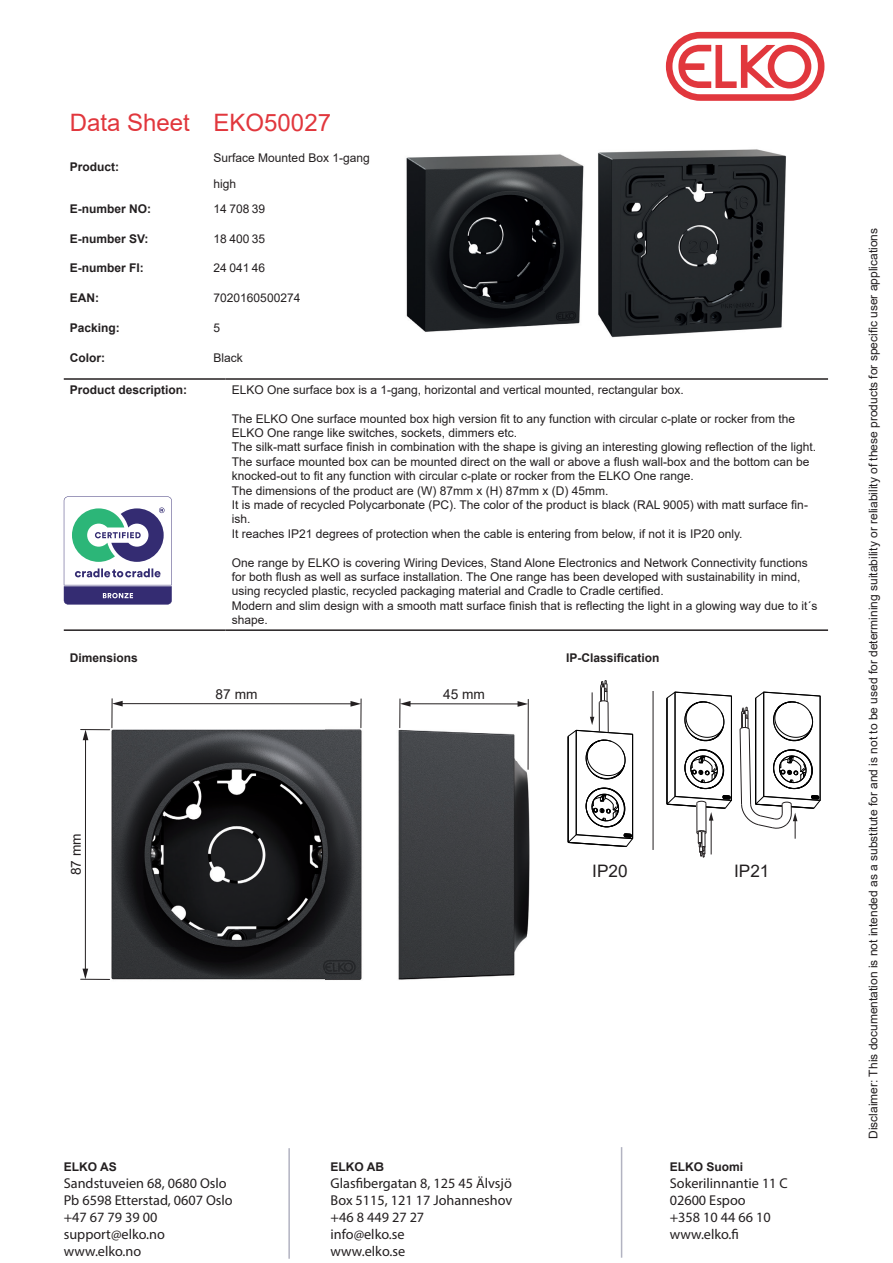
<style>
.page{position:relative;width:893px;height:1263px;background:#fff}
.page>*{position:absolute;margin:0;border:0;box-sizing:border-box;transform-origin:0 0}
.t1{font:24px "Arial";color:#e1373d}
.t2{font:17.25px "Arial";color:#231f20}
.t3{font:14.25px/17.1px "Myriad Pro";color:#231f20}
.t4{font:13.65px "Arial";color:#231f20}
.t5{font:12px/14.4px "Arial";color:#231f20}
.t6{font:700 12px "Arial";color:#231f20}
</style>
<div class="page">
<hr style="left:288px;top:1148px;width:2px;height:111px;background:#b2b3c1">
<hr style="left:621px;top:1147px;width:1px;height:111px;background:#b2b3c1">
<img style="left:406px;top:154px;width:178px;height:178px">
<img style="left:598px;top:149px;width:188px;height:189px">
<hr style="left:64px;top:378px;width:162px;height:2px;background:#231f20">
<hr style="left:226px;top:378px;width:602px;height:2px;background:#231f20">
<hr style="left:64px;top:629px;width:162px;height:2px;background:#231f20">
<hr style="left:226px;top:629px;width:602px;height:2px;background:#231f20">
<img style="left:111px;top:728px;width:214px;height:219px">
<img style="left:111px;top:947px;width:214px;height:33px">
<img style="left:398px;top:716px;width:130px;height:45px">
<img style="left:398px;top:761px;width:132px;height:219px">
<img style="left:325px;top:728px;width:37px;height:252px">
<hr style="left:121px;top:703px;width:231px;height:1px;background:#231f20">
<svg style="left:113px;top:701px;width:10px;height:5px"></svg>
<svg style="left:350px;top:701px;width:10px;height:6px"></svg>
<hr style="left:85px;top:738px;width:1px;height:232px;background:#231f20">
<hr style="left:409px;top:703px;width:110px;height:1px;background:#231f20">
<svg style="left:518px;top:701px;width:10px;height:6px"></svg>
<svg style="left:399px;top:699px;width:12px;height:29px"></svg>
<hr style="left:528px;top:699px;width:1px;height:70px;background:#231f20">
<hr style="left:360px;top:699px;width:2px;height:29px;background:#231f20">
<hr style="left:111px;top:699px;width:2px;height:29px;background:#231f20">
<svg style="left:81px;top:729px;width:29px;height:11px"></svg>
<svg style="left:81px;top:969px;width:29px;height:11px"></svg>
<hr style="left:653px;top:691px;width:1px;height:159px;background:#231f20">
<hr style="left:820px;top:696px;width:1px;height:104px;background:#000">
<svg style="left:568px;top:680px;width:65px;height:167px"></svg>
<svg style="left:740px;top:692px;width:80px;height:147px"></svg>
<svg style="left:667px;top:692px;width:65px;height:166px"></svg>
<svg style="left:64px;top:496px;width:108px;height:108px"></svg>
<svg style="left:666px;top:32px;width:158px;height:69px"></svg>
<h1 class="t1" style="left:70px;top:106px;width:263px">Data Sheet EKO50027</h1>
<p class="t6" style="left:70px;top:158px;width:51px">Product:</p>
<p class="t5" style="left:214px;top:146px;width:158px;line-height:25.2px">Surface Mounted Box 1-gang high</p>
<p class="t6" style="left:70px;top:200px;width:83px">E-number NO:</p>
<p class="t5" style="left:214px;top:201px;width:53px">14 708 39</p>
<p class="t6" style="left:70px;top:230px;width:80px">E-number SV:</p>
<p class="t5" style="left:214px;top:231px;width:53px">18 400 35</p>
<p class="t6" style="left:70px;top:260px;width:76px">E-number FI:</p>
<p class="t5" style="left:214px;top:261px;width:53px">24 041 46</p>
<p class="t6" style="left:70px;top:289px;width:31px">EAN:</p>
<p class="t5" style="left:214px;top:291px;width:88px">7020160500274</p>
<p class="t6" style="left:70px;top:319px;width:52px">Packing:</p>
<p class="t5" style="left:214px;top:320px;width:8px">5</p>
<p class="t6" style="left:70px;top:349px;width:37px">Color:</p>
<p class="t5" style="left:214px;top:350px;width:31px">Black</p>
<p class="t6" style="left:70px;top:381px;width:119px">Product description:</p>
<p class="t5" style="left:232px;top:382px;width:454px">ELKO One surface box is a 1-gang, horizontal and vertical mounted, rectangular box.</p>
<p class="t5" style="left:232px;top:411px;width:586px">The ELKO One surface mounted box high version fit to any function with circular c-plate or rocker from the ELKO One range like switches, sockets, dimmers etc.<br>The silk-matt surface finish in combination with the shape is giving an interesting glowing reflection of the light.<br>The surface mounted box can be mounted direct on the wall or above a flush wall-box and the bottom can be knocked-out to fit any function with circular c-plate or rocker from the ELKO One range.<br>The dimensions of the product are (W) 87mm x (H) 87mm x (D) 45mm.<br>It is made of recycled Polycarbonate (PC). The color of the product is black (RAL 9005) with matt surface fin&shy;ish.<br>It reaches IP21 degrees of protection when the cable is entering from below, if not it is IP20 only.</p>
<p class="t5" style="left:232px;top:555px;width:587px">One range by ELKO is covering Wiring Devices, Stand Alone Electronics and Network Connectivity functions for both flush as well as surface installation. The One range has been developed with sustainability in mind, using recycled plastic, recycled packaging material and Cradle to Cradle certified.<br>Modern and slim design with a smooth matt surface finish that is reflecting the light in a glowing way due to it´s shape.</p>
<p class="t6" style="left:70px;top:649px;width:70px">Dimensions</p>
<p class="t6" style="left:566px;top:649px;width:95px">IP-Classification</p>
<p class="t4" style="left:216px;top:685px;width:43px">87 mm</p>
<p class="t4" style="left:443px;top:685px;width:43px">45 mm</p>
<p class="t4" style="left:67px;top:875px;width:43px;rotate:-90deg">87 mm</p>
<h2 class="t2" style="left:592px;top:859px;width:37px">IP20</h2>
<h2 class="t2" style="left:734px;top:859px;width:37px">IP21</h2>
<p class="t6" style="left:64px;top:1158px;width:54px">ELKO AS</p>
<p class="t3" style="left:64px;top:1174px;width:171px">Sandstuveien 68, 0680 Oslo<br>Pb 6598 Etterstad, 0607 Oslo +47 67 79 39 00 support@elko.no www.elko.no</p>
<p class="t6" style="left:331px;top:1158px;width:55px">ELKO AB</p>
<p class="t3" style="left:331px;top:1174px;width:183px">Glasfibergatan 8, 125 45 Älvsjö<br>Box 5115, 121 17 Johanneshov +46 8 449 27 27<br>info@elko.se<br>www.elko.se</p>
<p class="t6" style="left:670px;top:1158px;width:75px">ELKO Suomi</p>
<p class="t3" style="left:670px;top:1174px;width:120px">Sokerilinnantie 11 C<br>02600 Espoo<br>+358 10 44 66 10 www.elko.fi</p>
<p class="t5" style="left:866px;top:1139px;width:912px;rotate:-90deg">Disclaimer: This documentation is not intended as a substitute for and is not to be used for determining suitability or reliability of these products for specific user applications</p>
</div>
